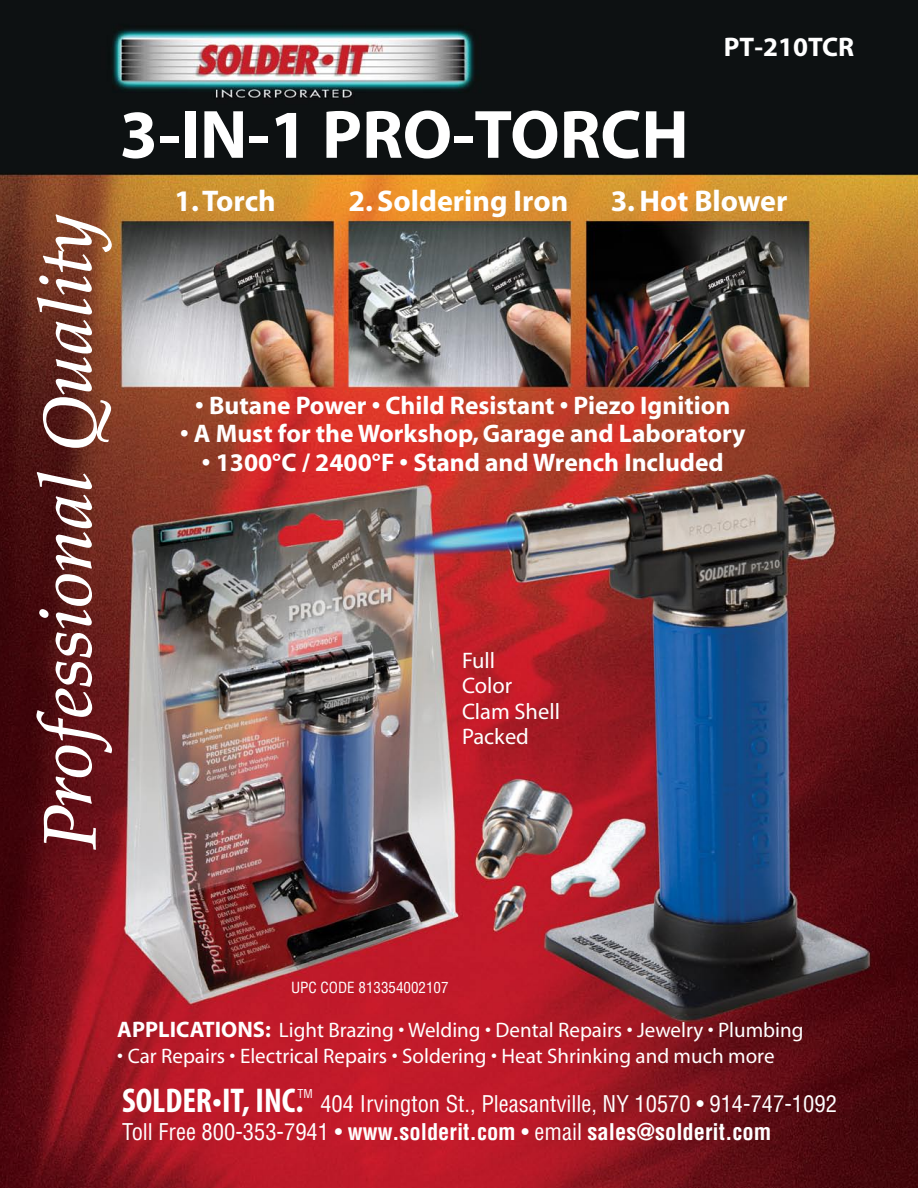
<style>
.page{position:relative;width:918px;height:1188px;background:#fff}
.page>*{position:absolute;margin:0;border:0;box-sizing:border-box;transform-origin:0 0}
.t1{font:700 69px "Myriad";color:#fff}
.t2{font:700 30px "Myriad";color:#fff}
.t3{font:700 27px "Myriad";color:#fff}
.t4{font:700 25.5px "Myriad";color:#fff}
.t5{font:condensed 22.5px/28.5px "Helvetica";color:#fff}
.t6{font:22.5px/25.5px "Myriad";color:#fff}
.t7{font:21px "Myriad";color:#fff}
.t8{font:condensed 15px "Helvetica";color:#fff}
.t9{font:condensed 12px "Helvetica";color:#fff}
.s1{font-weight:700;font-size:22.5px}
.s2{font-family:"Myriad Pro";font-weight:700;font-size:34.5px}
.s3{font-weight:700}
</style>
<div class="page">
<img style="left:0;top:0;width:918px;height:1188px">
<svg style="left:36px;top:495px;width:76px;height:355px"></svg>
<svg style="left:37px;top:472px;width:55px;height:17px"></svg>
<svg style="left:37px;top:214px;width:75px;height:234px"></svg>
<p class="t3" style="left:724px;top:33px;width:132px">PT-210TCR</p>
<h1 class="t1" style="left:120px;top:99px;width:571px">3-IN-1 PRO-TORCH</h1>
<h2 class="t2" style="left:175px;top:185px;width:103px">1. Torch</h2>
<h2 class="t2" style="left:349px;top:185px;width:221px">2. Soldering Iron</h2>
<h2 class="t2" style="left:611px;top:185px;width:178px">3. Hot Blower</h2>
<p class="t4" style="left:195px;top:392px;width:537px">• Butane Power • Child Resistant • Piezo Ignition</p>
<p class="t4" style="left:180px;top:421px;width:567px">• A Must for the Workshop, Garage and Laboratory</p>
<p class="t4" style="left:202px;top:449px;width:523px">• 1300°C / 2400°F • Stand and Wrench Included</p>
<p class="t6" style="left:462px;top:648px;width:99px">Full<br>Color<br>Clam Shell<br>Packed</p>
<p class="t8" style="left:291px;top:978px;width:159px">UPC CODE 813354002107</p>
<p class="t7" style="left:117px;top:1020px;width:688px"><span class="s1">APPLICATIONS:</span> Light Brazing • Welding • Dental Repairs • Jewelry • Plumbing</p>
<p class="t7" style="left:117px;top:1046px;width:659px">• Car Repairs • Electrical Repairs • Soldering • Heat Shrinking and much more</p>
<p class="t5" style="left:122px;top:1089px;width:716px"><span class="s2">SOLDER•IT, INC.</span> 404 Irvington St., Pleasantville, NY 10570 • 914-747-1092<br>Toll Free 800-353-7941 • <span class="s3">www.solderit.com</span> • email <span class="s3">sales@solderit.com</span></p>
<p class="t9" style="left:297px;top:1086px;width:17px">TM</p>
</div>
